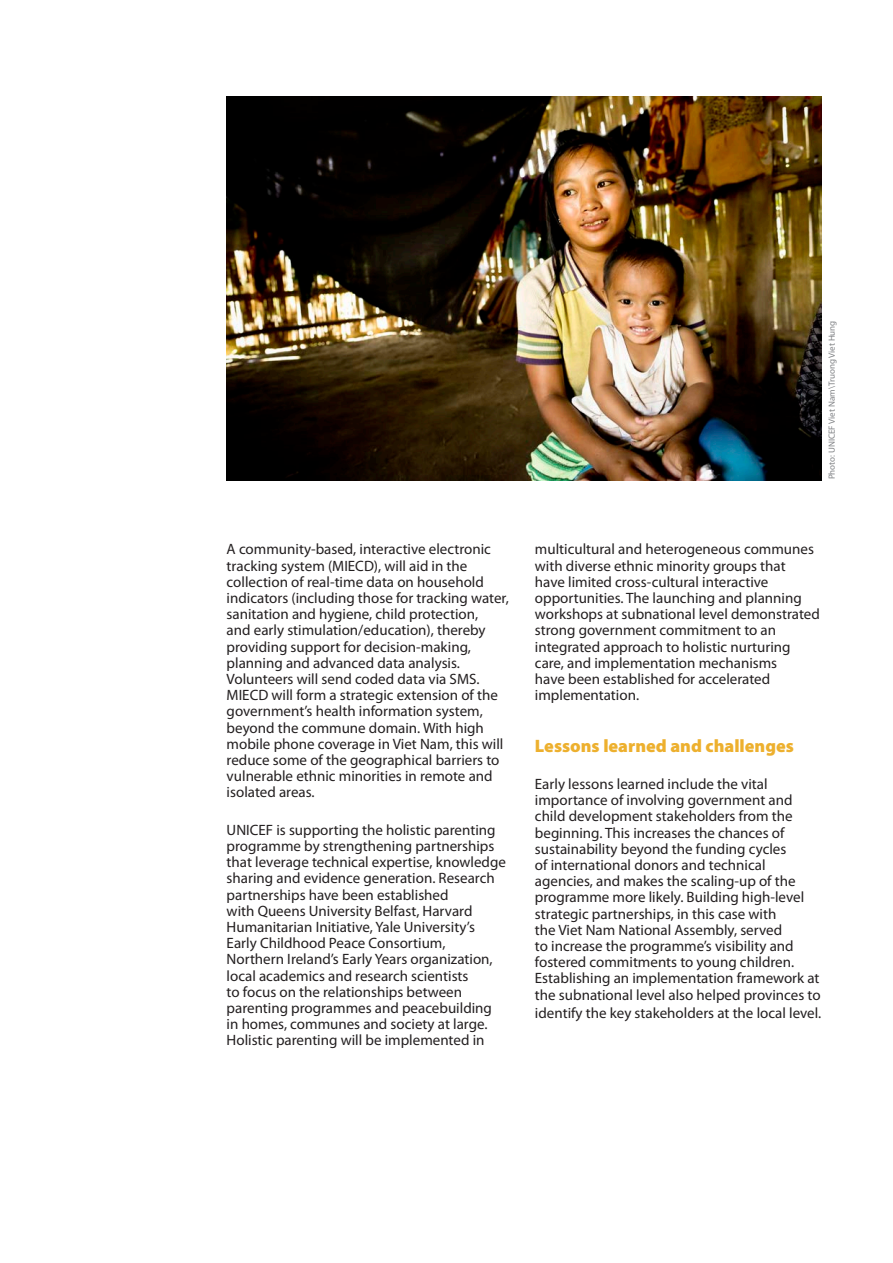
<style>
.page{position:relative;width:893px;height:1263px;background:#fff}
.page>*{position:absolute;margin:0;border:0;box-sizing:border-box;transform-origin:0 0}
.t1{font:900 18px "Myriad Pro";color:#edb02e}
.t2{font:15px/16.2px "Myriad Pro";color:#231f20}
.t3{font:9px "Myriad Pro";color:#808285}
</style>
<div class="page">
<img style="left:227px;top:96px;width:595px;height:385px">
<p class="t2" style="left:227px;top:541px;width:284px">A community-based, interactive electronic tracking system (MIECD), will aid in the collection of real-time data on household indicators (including those for tracking water, sanitation and hygiene, child protection,<br>and early stimulation/education), thereby providing support for decision-making, planning and advanced data analysis.<br>Volunteers will send coded data via SMS.<br>MIECD will form a strategic extension of the government’s health information system, beyond the commune domain. With high mobile phone coverage in Viet Nam, this will reduce some of the geographical barriers to vulnerable ethnic minorities in remote and isolated areas.</p>
<p class="t2" style="left:227px;top:821px;width:281px">UNICEF is supporting the holistic parenting programme by strengthening partnerships that leverage technical expertise, knowledge sharing and evidence generation. Research partnerships have been established<br>with Queens University Belfast, Harvard Humanitarian Initiative, Yale University’s Early Childhood Peace Consortium, Northern Ireland’s Early Years organization, local academics and research scientists<br>to focus on the relationships between parenting programmes and peacebuilding in homes, communes and society at large.<br>Holistic parenting will be implemented in</p>
<p class="t3" style="left:826px;top:479px;width:160px;rotate:-90deg">Photo: UNICEF Viet Nam\Truong Viet Hung</p>
<p class="t2" style="left:535px;top:541px;width:286px">multicultural and heterogeneous communes with diverse ethnic minority groups that<br>have limited cross-cultural interactive opportunities. The launching and planning workshops at subnational level demonstrated strong government commitment to an integrated approach to holistic nurturing care, and implementation mechanisms<br>have been established for accelerated implementation.</p>
<p class="t1" style="left:535px;top:733px;width:260px">Lessons learned and challenges</p>
<p class="t2" style="left:535px;top:776px;width:287px">Early lessons learned include the vital importance of involving government and child development stakeholders from the beginning. This increases the chances of sustainability beyond the funding cycles<br>of international donors and technical agencies, and makes the scaling-up of the programme more likely. Building high-level strategic partnerships, in this case with<br>the Viet Nam National Assembly, served<br>to increase the programme’s visibility and fostered commitments to young children.<br>Establishing an implementation framework at the subnational level also helped provinces to</p>
<p class="t2" style="left:535px;top:1004px;width:288px">identify the key stakeholders at the local level.</p>
</div>
